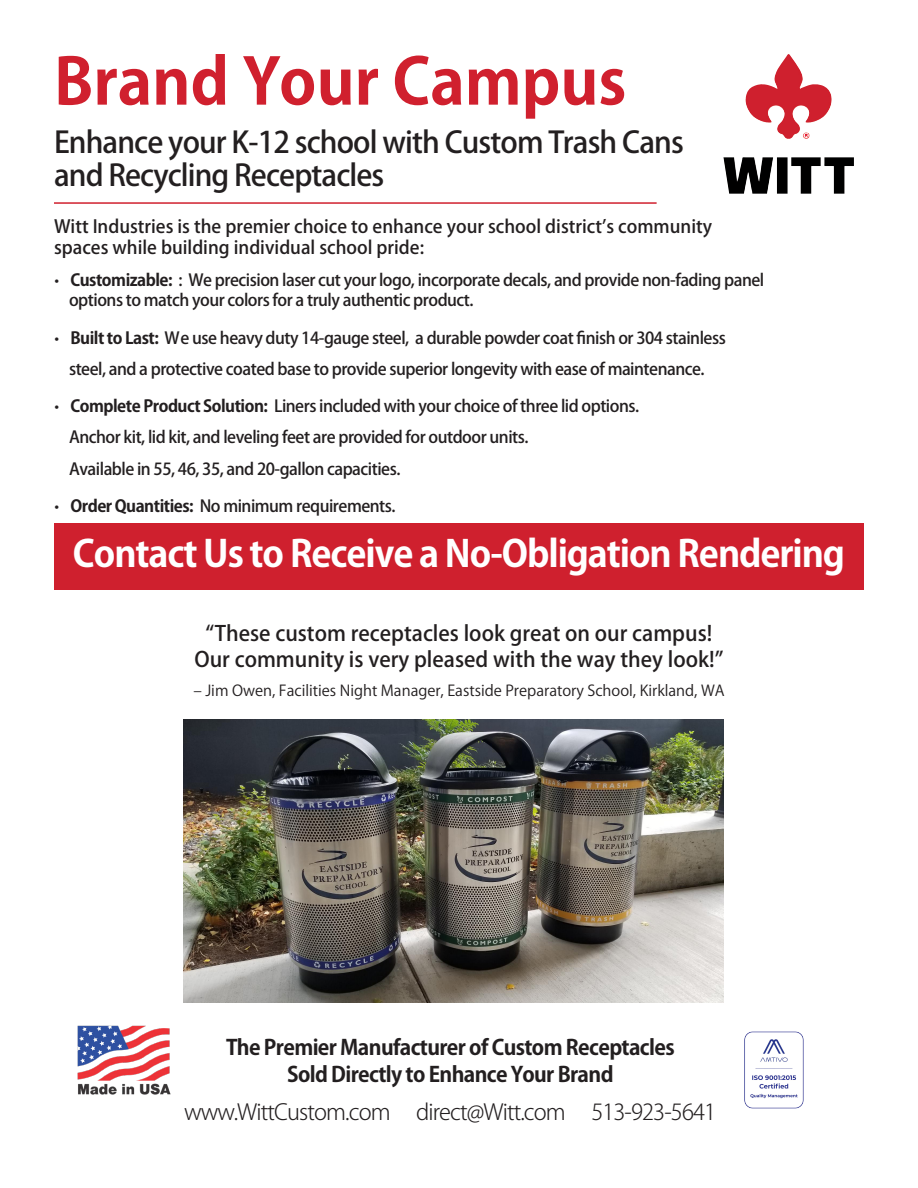
<style>
.page{position:relative;width:918px;height:1188px;background:#fff}
.page>*{position:absolute;margin:0;border:0;box-sizing:border-box;transform-origin:0 0}
.t1{font:700 63px "Koz Go Pro";color:#d0202e}
.t2{font:700 36.6px "Koz Go Pro";letter-spacing:-.03em;color:#fff}
.t3{font:500 29.55px "Koz Go Pro";letter-spacing:-.03em;color:#231f20}
.t4{font:300 21.9px "Koz Go Pro";letter-spacing:-.04em;color:#231f20}
.t5{font:500 21px "Koz Go Pro";color:#231f20}
.t6{font:700 21px "Koz Go Pro";letter-spacing:-.03em;color:#231f20}
.t7{font:500 18px/21.6px "Koz Go Pro";color:#231f20}
.t8{font:500 16.5px/31.3px "Koz Go Pro";letter-spacing:-.03em;color:#231f20}
.t9{font:15px "Koz Go Pro";color:#231f20}
.s1{font-weight:300}
.s2{font-weight:700}
</style>
<div class="page">
<img style="left:723px;top:54px;width:109px;height:140px">
<img style="left:184px;top:719px;width:540px;height:283px">
<div style="left:54px;top:523px;width:810px;height:67px;background:#cf202e"></div>
<img style="left:744px;top:1031px;width:60px;height:78px">
<img style="left:77px;top:1025px;width:94px;height:70px">
<hr style="left:54px;top:202px;width:603px;height:2px;background:#d0202e">
<p class="t1" style="left:54px;top:41px;width:574px">Brand Your Campus</p>
<p class="t3" style="left:54px;top:123px;width:631px">Enhance your K-12 school with Custom Trash Cans</p>
<p class="t3" style="left:54px;top:157px;width:332px">and Recycling Receptacles</p>
<p class="t7" style="left:54px;top:216px;width:660px">Witt Industries is the premier choice to enhance your school district’s community spaces while building individual school pride:</p>
<p class="t8" style="left:69px;top:271px;width:697px;line-height:19.8px;text-indent:-15px"><span class="s1">•</span> <span class="s2">Customizable:</span> : We precision laser cut your logo, incorporate decals, and provide non-fading panel options to match your colors for a truly authentic product.</p>
<p class="t8" style="left:54px;top:323px;width:673px;text-align:center"><span class="s1">•</span> <span class="s2">Built to Last:</span> We use heavy duty 14-gauge steel, a durable powder coat finish or 304 stainless steel, and a protective coated base to provide superior longevity with ease of maintenance.</p>
<p class="t8" style="left:69px;top:391px;width:572px;text-indent:-15px"><span class="s1">•</span> <span class="s2">Complete Product Solution:</span> Liners included with your choice of three lid options.<br>Anchor kit, lid kit, and leveling feet are provided for outdoor units.<br>Available in 55, 46, 35, and 20-gallon capacities.</p>
<p class="t8" style="left:54px;top:491px;width:343px"><span class="s1">•</span> <span class="s2">Order Quantities:</span> No minimum requirements.</p>
<p class="t2" style="left:73px;top:530px;width:774px">Contact Us to Receive a No-Obligation Rendering</p>
<p class="t5" style="left:206px;top:620px;width:508px">“These custom receptacles look great on our campus!</p>
<p class="t5" style="left:194px;top:645px;width:531px">Our community is very pleased with the way they look!”</p>
<p class="t9" style="left:193px;top:681px;width:533px">– Jim Owen, Facilities Night Manager, Eastside Preparatory School, Kirkland, WA</p>
<p class="t6" style="left:226px;top:1033px;width:450px">The Premier Manufacturer of Custom Receptacles</p>
<p class="t6" style="left:287px;top:1060px;width:328px">Sold Directly to Enhance Your Brand</p>
<p class="t4" style="left:184px;top:1098px;width:534px">www.WittCustom.com direct@Witt.com 513-923-5641</p>
</div>
